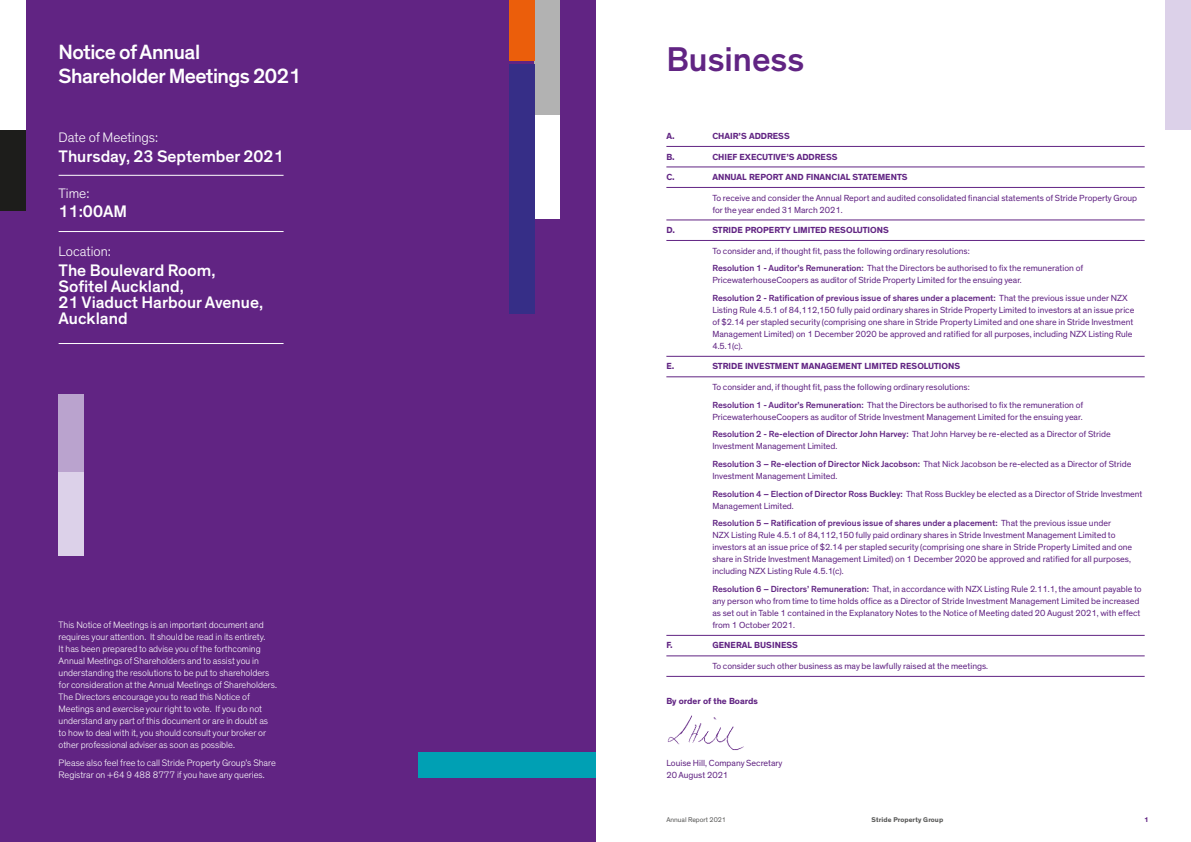
<style>
.page{position:relative;width:1191px;height:842px;background:#fff}
.page>*{position:absolute;margin:0;border:0;box-sizing:border-box;transform-origin:0 0}
.t1{font:500 35px "Theinhardt";color:#612483}
.t2{font:500 21px/24px "Theinhardt";letter-spacing:-.025em;color:#fff}
.t3{font:500 17px/16.1px "Theinhardt";color:#fff}
.t4{font:300 14px "Theinhardt";color:#fff}
.t5{font:300 9.5px/12px "Theinhardt";color:#fff}
.t6{font:9px/12px "Theinhardt";color:#612483}
.t7{font:700 9px "Theinhardt";color:#612483}
.t8{font:500 9px/17.7px "Theinhardt";color:#612483}
.t9{font:700 7px "Theinhardt";letter-spacing:.01em;color:#575756}
.t10{font:7px "Theinhardt";color:#575756}
.t11{font:700 7px "Theinhardt";color:#612483}
.s1{font-weight:500}
.s2{font-weight:400}
</style>
<div class="page">
<div style="left:0;top:0;width:595px;height:842px;background:#612483"></div>
<hr style="left:666px;top:146px;width:478px;height:1px;background:#612483">
<hr style="left:666px;top:167px;width:478px;height:1px;background:#612483">
<hr style="left:666px;top:187px;width:478px;height:1px;background:#612483">
<hr style="left:666px;top:220px;width:478px;height:1px;background:#612483">
<hr style="left:666px;top:240px;width:478px;height:1px;background:#612483">
<hr style="left:666px;top:356px;width:478px;height:1px;background:#612483">
<hr style="left:666px;top:377px;width:478px;height:1px;background:#612483">
<hr style="left:666px;top:635px;width:478px;height:1px;background:#612483">
<hr style="left:666px;top:656px;width:478px;height:1px;background:#612483">
<hr style="left:666px;top:676px;width:478px;height:1px;background:#612483">
<div style="left:0;top:101px;width:26px;height:110px;background:#1d1d1b"></div>
<div style="left:0;top:0;width:26px;height:129px;background:#fff"></div>
<div style="left:534px;top:114px;width:26px;height:105px;background:#fff"></div>
<div style="left:534px;top:0;width:26px;height:114px;background:#b2b2b2"></div>
<div style="left:509px;top:0;width:25px;height:61px;background:#eb5e0b"></div>
<div style="left:509px;top:65px;width:25px;height:249px;background:#362e87"></div>
<div style="left:1165px;top:0;width:26px;height:129px;background:#dcd1e9"></div>
<div style="left:59px;top:394px;width:25px;height:89px;background:#baa3ce"></div>
<div style="left:59px;top:472px;width:25px;height:83px;background:#dcd1e9"></div>
<hr style="left:59px;top:231px;width:224px;height:1px;background:#fff">
<hr style="left:59px;top:343px;width:224px;height:1px;background:#fff">
<hr style="left:59px;top:175px;width:224px;height:1px;background:#fff">
<img style="left:667px;top:715px;width:77px;height:35px">
<div style="left:418px;top:752px;width:177px;height:26px;background:#00a0b4"></div>
<h2 class="t2" style="left:59px;top:41px;width:244px">Notice of Annual<br>Shareholder Meetings 2021</h2>
<h3 class="t4" style="left:59px;top:129px;width:101px">Date of Meetings:</h3>
<h3 class="t3" style="left:59px;top:148px;width:227px">Thursday, 23 September 2021</h3>
<h3 class="t4" style="left:59px;top:185px;width:32px">Time:</h3>
<h3 class="t3" style="left:59px;top:204px;width:70px">11:00AM</h3>
<h3 class="t4" style="left:59px;top:243px;width:54px">Location:</h3>
<h3 class="t3" style="left:59px;top:262px;width:206px">The Boulevard Room,<br>Sofitel Auckland,<br>21 Viaduct Harbour Avenue,<br>Auckland</h3>
<p class="t5" style="left:59px;top:619px;width:220px">This Notice of Meetings is an important document and requires your attention. It should be read in its entirety.<br>It has been prepared to advise you of the forthcoming Annual Meetings of Shareholders and to assist you in understanding the resolutions to be put to shareholders for consideration at the Annual Meetings of Shareholders.<br>The Directors encourage you to read this Notice of Meetings and exercise your right to vote. If you do not understand any part of this document or are in doubt as to how to deal with it, you should consult your broker or other professional adviser as soon as possible.</p>
<p class="t5" style="left:59px;top:757px;width:219px">Please also feel free to call Stride Property Group’s Share<br>Registrar on +64 9 488 8777 if you have any queries.</p>
<h1 class="t1" style="left:666px;top:38px;width:139px">Business</h1>
<p class="t7" style="left:666px;top:130px;width:10px">A.</p>
<p class="t7" style="left:712px;top:130px;width:79px">CHAIR’S ADDRESS</p>
<p class="t7" style="left:666px;top:151px;width:10px">B.</p>
<p class="t7" style="left:712px;top:151px;width:127px">CHIEF EXECUTIVE’S ADDRESS</p>
<p class="t7" style="left:666px;top:171px;width:10px">C.</p>
<p class="t7" style="left:712px;top:171px;width:197px">ANNUAL REPORT AND FINANCIAL STATEMENTS</p>
<p class="t6" style="left:712px;top:192px;width:426px">To receive and consider the Annual Report and audited consolidated financial statements of Stride Property Group for the year ended 31 March 2021.</p>
<p class="t7" style="left:666px;top:224px;width:10px">D.</p>
<p class="t7" style="left:712px;top:224px;width:178px">STRIDE PROPERTY LIMITED RESOLUTIONS</p>
<p class="t6" style="left:712px;top:242px;width:372px;line-height:17.7px">To consider and, if thought fit, pass the following ordinary resolutions:<br><span class="s1">Resolution 1 - Auditor’s Remuneration:</span> That the Directors be authorised to fix the remuneration of</p>
<p class="t6" style="left:712px;top:272px;width:417px;line-height:17.7px">PricewaterhouseCoopers as auditor of Stride Property Limited for the ensuing year.<br><span class="s1">Resolution 2 - Ratification of previous issue of shares under a placement:</span> That the previous issue under NZX</p>
<p class="t6" style="left:712px;top:304px;width:423px">Listing Rule 4.5.1 of 84,112,150 fully paid ordinary shares in Stride Property Limited to investors at an issue price of $2.14 per stapled security (comprising one share in Stride Property Limited and one share in Stride Investment Management Limited) on 1 December 2020 be approved and ratified for all purposes, including NZX Listing Rule 4.5.1(c).</p>
<p class="t7" style="left:666px;top:361px;width:10px">E.</p>
<p class="t7" style="left:712px;top:361px;width:249px">STRIDE INVESTMENT MANAGEMENT LIMITED RESOLUTIONS</p>
<p class="t6" style="left:712px;top:378px;width:372px;line-height:17.7px">To consider and, if thought fit, pass the following ordinary resolutions:<br><span class="s1">Resolution 1 - Auditor’s Remuneration:</span> That the Directors be authorised to fix the remuneration of</p>
<p class="t6" style="left:712px;top:408px;width:400px;line-height:17.7px">PricewaterhouseCoopers as auditor of Stride Investment Management Limited for the ensuing year.<br><span class="s1">Resolution 2 - Re-election of Director John Harvey:</span> That John Harvey be re-elected as a Director of Stride</p>
<p class="t6" style="left:712px;top:438px;width:420px;line-height:17.7px">Investment Management Limited.<br><span class="s1">Resolution 3 – Re-election of Director Nick Jacobson:</span> That Nick Jacobson be re-elected as a Director of Stride</p>
<p class="t6" style="left:712px;top:467px;width:431px;line-height:17.7px">Investment Management Limited.<br><span class="s1">Resolution 4 – Election of Director Ross Buckley:</span> That Ross Buckley be elected as a Director of Stride Investment</p>
<p class="t8" style="left:712px;top:497px;width:400px"><span class="s2">Management Limited.<br></span>Resolution 5 – Ratification of previous issue of shares under a placement: <span class="s2">That the previous issue under</span></p>
<p class="t6" style="left:712px;top:529px;width:421px">NZX Listing Rule 4.5.1 of 84,112,150 fully paid ordinary shares in Stride Investment Management Limited to investors at an issue price of $2.14 per stapled security (comprising one share in Stride Property Limited and one share in Stride Investment Management Limited) on 1 December 2020 be approved and ratified for all purposes, including NZX Listing Rule 4.5.1(c).</p>
<p class="t6" style="left:712px;top:583px;width:431px"><span class="s1">Resolution 6 – Directors’ Remuneration:</span> That, in accordance with NZX Listing Rule 2.11.1, the amount payable to any person who from time to time holds office as a Director of Stride Investment Management Limited be increased as set out in Table 1 contained in the Explanatory Notes to the Notice of Meeting dated 20 August 2021, with effect from 1 October 2021.</p>
<p class="t7" style="left:666px;top:640px;width:8px">F.</p>
<p class="t7" style="left:712px;top:640px;width:87px">GENERAL BUSINESS</p>
<p class="t6" style="left:712px;top:660px;width:277px">To consider such other business as may be lawfully raised at the meetings.</p>
<p class="t7" style="left:666px;top:696px;width:93px">By order of the Boards</p>
<p class="t6" style="left:666px;top:757px;width:118px">Louise Hill, Company Secretary<br>20 August 2021</p>
<p class="t10" style="left:666px;top:816px;width:61px">Annual Report 2021</p>
<p class="t9" style="left:871px;top:815px;width:73px">Stride Property Group</p>
<p class="t11" style="left:1144px;top:815px;width:6px">1</p>
</div>
